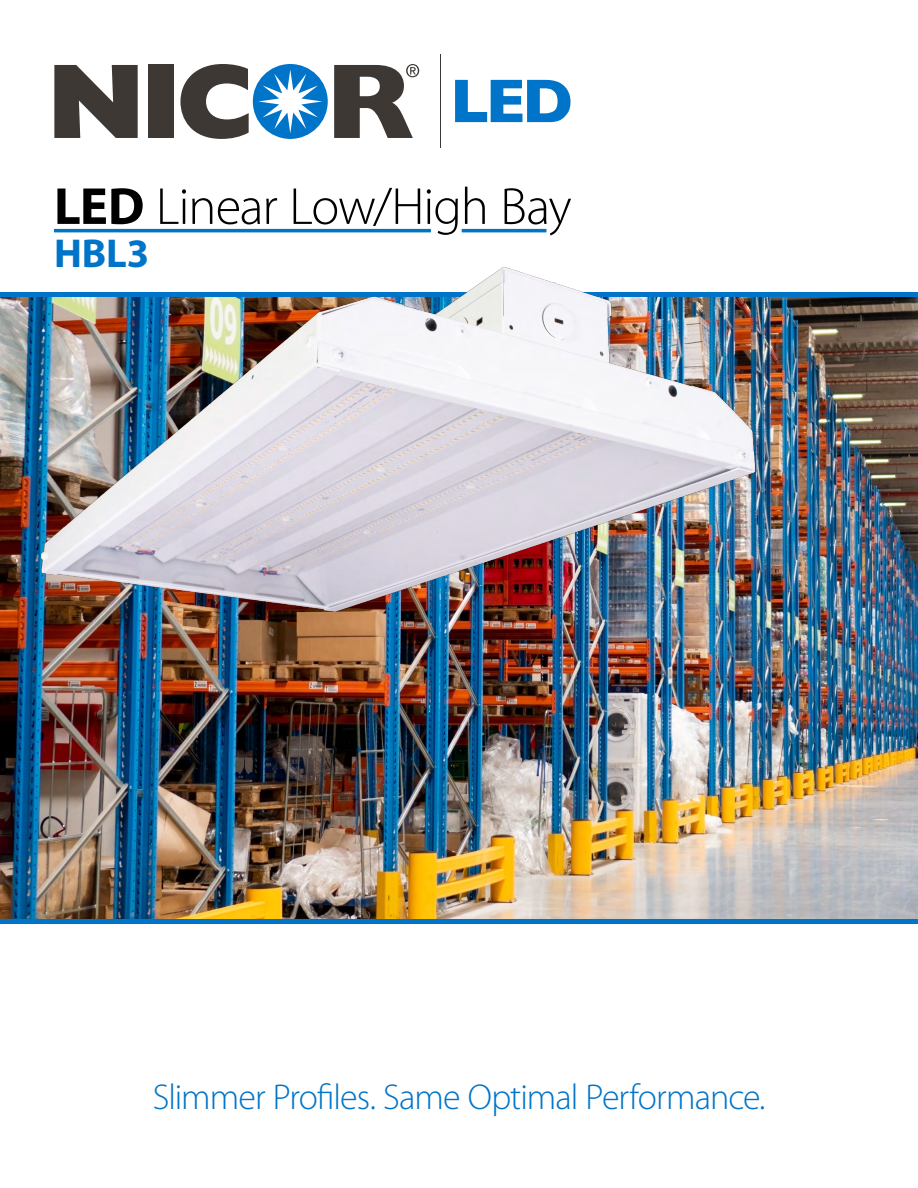
<style>
.page{position:relative;width:918px;height:1188px;background:#fff}
.page>*{position:absolute;margin:0;border:0;box-sizing:border-box;transform-origin:0 0}
.t1{font:300 52.5px "Myriad Pro";letter-spacing:-.02em;color:#000}
.t2{font:700 40.5px "Myriad Pro";color:#0074c8}
.t3{font:300 36px "Myriad Pro";letter-spacing:-.025em;color:#0074c8}
.s1{font-weight:700}
</style>
<div class="page">
<img style="left:0;top:296px;width:918px;height:623px">
<hr style="left:0;top:292px;width:918px;height:4px;background:#0074c8">
<div style="left:0;top:919px;width:918px;height:5px;background:#0074c8"></div>
<svg style="left:455px;top:80px;width:116px;height:42px"></svg>
<svg style="left:180px;top:64px;width:69px;height:75px"></svg>
<div style="left:148px;top:65px;width:26px;height:73px;background:#3d3834"></div>
<svg style="left:54px;top:65px;width:84px;height:73px"></svg>
<div style="left:253px;top:64px;width:75px;height:75px;background:#0074c8;border-radius:50%"></div>
<svg style="left:258px;top:69px;width:64px;height:64px"></svg>
<svg style="left:334px;top:64px;width:85px;height:74px"></svg>
<hr style="left:440px;top:54px;width:1px;height:94px;background:#3d3834">
<hr style="left:54px;top:229px;width:377px;height:3px;background:#0076bc">
<hr style="left:462px;top:229px;width:84px;height:3px;background:#0076bc">
<img style="left:39px;top:267px;width:717px;height:347px">
<h1 class="t1" style="left:54px;top:175px;width:519px"><span class="s1">LED</span> Linear Low/High Bay</h1>
<p class="t2" style="left:54px;top:227px;width:97px">HBL3</p>
<p class="t3" style="left:153px;top:1075px;width:614px">Slimmer Profiles. Same Optimal Performance.</p>
</div>
